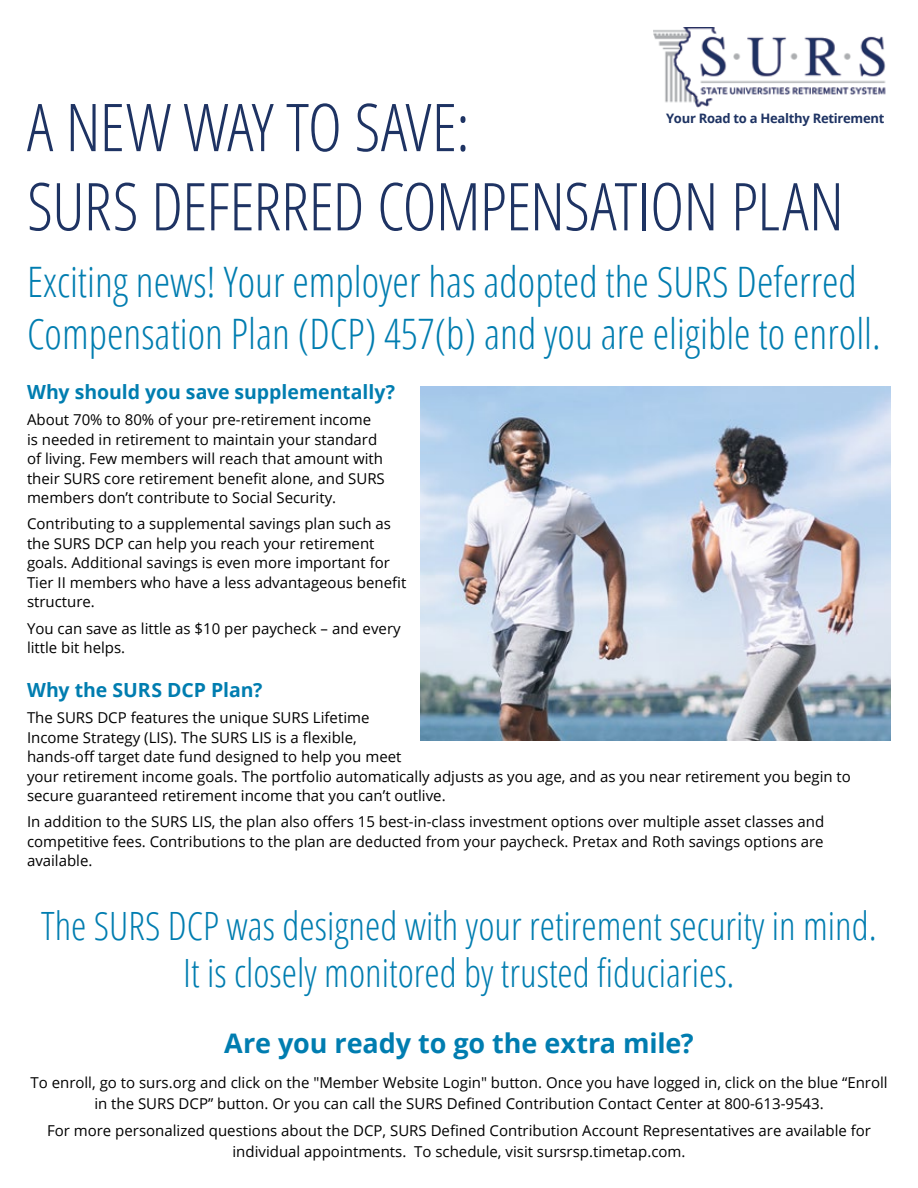
<style>
.page{position:relative;width:918px;height:1188px;background:#fff}
.page>*{position:absolute;margin:0;border:0;box-sizing:border-box;transform-origin:0 0}
.t1{font:300 66px/79.2px "Open Sans Condensed";letter-spacing:-.015em;color:#1e3363}
.t2{font:300 42px/52.5px "Open Sans Condensed";color:#007db0}
.t3{font:300 39px/46.8px "Open Sans Condensed";color:#007db0;text-align:center}
.t4{font:700 27px "Open Sans";letter-spacing:-.005em;color:#007db0}
.t5{font:700 19.5px "Open Sans";letter-spacing:-.005em;color:#007db0}
.t6{font:15px/19.5px "Open Sans";color:#000}
.t7{font:700 13.05px "Open Sans";letter-spacing:-.02em;color:#1e3363}
</style>
<div class="page">
<img style="left:654px;top:27px;width:232px;height:80px">
<img style="left:420px;top:387px;width:471px;height:354px">
<h1 class="t1" style="left:27px;top:85px;width:819px">A NEW WAY TO SAVE:<br>SURS DEFERRED COMPENSATION PLAN</h1>
<h2 class="t2" style="left:27px;top:254px;width:855px">Exciting news! Your employer has adopted the SURS Deferred<br>Compensation Plan (DCP) 457(b) and you are eligible to enroll.</h2>
<h3 class="t5" style="left:27px;top:378px;width:370px">Why should you save supplementally?</h3>
<p class="t6" style="left:27px;top:410px;width:359px">About 70% to 80% of your pre-retirement income is needed in retirement to maintain your standard of living. Few members will reach that amount with their SURS core retirement benefit alone, and SURS members don’t contribute to Social Security.</p>
<p class="t6" style="left:27px;top:514px;width:381px">Contributing to a supplemental savings plan such as the SURS DCP can help you reach your retirement goals. Additional savings is even more important for Tier II members who have a less advantageous benefit structure.</p>
<p class="t6" style="left:27px;top:618px;width:375px">You can save as little as $10 per paycheck – and every little bit helps.</p>
<h3 class="t5" style="left:27px;top:676px;width:237px">Why the SURS DCP Plan?</h3>
<p class="t6" style="left:27px;top:707px;width:825px">The SURS DCP features the unique SURS Lifetime<br>Income Strategy (LIS). The SURS LIS is a flexible,<br>hands-off target date fund designed to help you meet<br>your retirement income goals. The portfolio automatically adjusts as you age, and as you near retirement you begin to secure guaranteed retirement income that you can’t outlive.</p>
<p class="t6" style="left:27px;top:812px;width:799px;text-align:justify">In addition to the SURS LIS, the plan also offers 15 best-in-class investment options over multiple asset classes and competitive fees. Contributions to the plan are deducted from your paycheck. Pretax and Roth savings options are available.</p>
<p class="t7" style="left:666px;top:109px;width:220px">Your Road to a Healthy Retirement</p>
<h3 class="t3" style="left:41px;top:901px;width:837px">The SURS DCP was designed with your retirement security in mind.<br>It is closely monitored by trusted fiduciaries.</h3>
<h3 class="t4" style="left:224px;top:1024px;width:471px">Are you ready to go the extra mile?</h3>
<p class="t6" style="left:30px;top:1071px;width:859px;line-height:21px;text-align:center">To enroll, go to surs.org and click on the "Member Website Login" button. Once you have logged in, click on the blue “Enroll in the SURS DCP” button. Or you can call the SURS Defined Contribution Contact Center at 800-613-9543.</p>
<p class="t6" style="left:47px;top:1120px;width:826px;line-height:21px;text-align:center">For more personalized questions about the DCP, SURS Defined Contribution Account Representatives are available for individual appointments. To schedule, visit sursrsp.timetap.com.</p>
</div>
